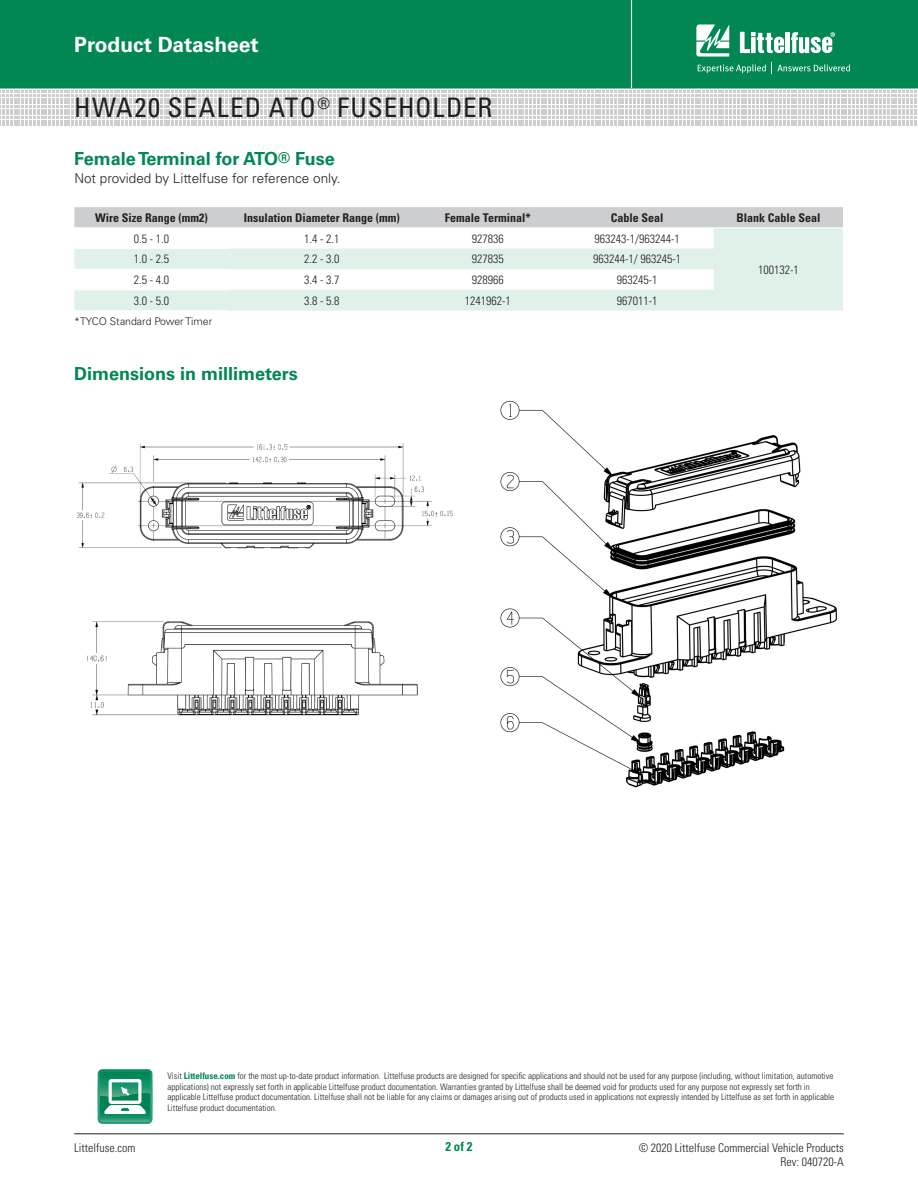
<style>
.page{position:relative;width:918px;height:1188px;background:#fff}
.page>*{position:absolute;margin:0;border:0;box-sizing:border-box;transform-origin:0 0}
.Head_Large{font:condensed 27px "Univers LT Std";letter-spacing:.04em;color:#231f20}
.t1{font:700 21px "Univers LT Std";color:#fff}
.Green_Subheads{font:700 18px "Univers LT Std";color:#008752}
.Body_text{font:300 13.5px "Univers LT Std";color:#231f20}
.t2{font:700 condensed 12.75px "Univers LT Std";color:#008751}
.t3{font:300 condensed 12px/13.5px "Univers LT Std";color:#231f20;text-align:right}
.t4{font:700 condensed 12px "Univers LT Std";color:#231f20}
.Body_text-2{font:300 10.5px "Univers LT Std";color:#231f20}
.t5{font:300 condensed 9px/10.8px "Univers LT Std";color:#231f20}
.s1{font-size:15px}
.s2{font-weight:700;color:#008752}
</style>
<div class="page">
<div style="left:0;top:0;width:918px;height:88px;background:#008752"></div>
<hr style="left:631px;top:0;width:1px;height:88px;background:#fff">
<hr style="left:74px;top:1134px;width:770px;height:1px;background:#231f20">
<svg style="left:0;top:91px;width:917px;height:35px"></svg>
<svg style="left:696px;top:24px;width:33px;height:33px"></svg>
<hr style="left:786px;top:32px;width:4px;height:21px;background:#fff">
<svg style="left:791px;top:32px;width:44px;height:21px"></svg>
<svg style="left:740px;top:32px;width:44px;height:21px"></svg>
<svg style="left:698px;top:64px;width:68px;height:9px"></svg>
<svg style="left:772px;top:63px;width:78px;height:11px"></svg>
<img style="left:76px;top:443px;width:377px;height:106px">
<img style="left:87px;top:621px;width:331px;height:95px">
<svg style="left:98px;top:1069px;width:54px;height:55px"></svg>
<img style="left:500px;top:400px;width:338px;height:388px">
<div style="left:74px;top:207px;width:769px;height:20px;background:#cdced0"></div>
<svg style="left:74px;top:228px;width:769px;height:83px;fill:#e0f1ea"></svg>
<hr style="left:74px;top:248px;width:154px;height:1px;background:#fff">
<hr style="left:74px;top:269px;width:154px;height:1px;background:#fff">
<hr style="left:74px;top:290px;width:154px;height:1px;background:#fff">
<hr style="left:74px;top:310px;width:154px;height:1px;background:#fff">
<h2 class="t1" style="left:74px;top:32px;width:186px">Product Datasheet</h2>
<p class="Head_Large" style="left:74px;top:91px;width:420px">HWA20 SEALED ATO<sup>®</sup> FUSEHOLDER</p>
<p class="Green_Subheads" style="left:74px;top:148px;width:262px">Female Terminal for ATO<span class="s1">®</span> Fuse</p>
<p class="Body_text" style="left:74px;top:170px;width:268px">Not provided by Littelfuse for reference only.</p>
<p class="t4" style="left:95px;top:210px;width:114px">Wire Size Range (mm2)</p>
<p class="t4" style="left:244px;top:210px;width:158px">Insulation Diameter Range (mm)</p>
<p class="t4" style="left:445px;top:210px;width:87px">Female Terminal*</p>
<p class="t4" style="left:611px;top:210px;width:54px">Cable Seal</p>
<p class="t4" style="left:736px;top:210px;width:86px">Blank Cable Seal</p>
<p class="t3" style="left:134px;top:232px;width:37px">0.5 - 1.0</p>
<p class="t3" style="left:304px;top:232px;width:37px">1.4 - 2.1</p>
<p class="t3" style="left:472px;top:232px;width:33px">927836</p>
<p class="t3" style="left:595px;top:232px;width:87px">963243-1/963244-1</p>
<p class="t3" style="left:758px;top:263px;width:42px">100132-1</p>
<p class="t3" style="left:134px;top:252px;width:37px">1.0 - 2.5</p>
<p class="t3" style="left:304px;top:252px;width:37px">2.2 - 3.0</p>
<p class="t3" style="left:472px;top:252px;width:33px">927835</p>
<p class="t3" style="left:593px;top:252px;width:89px">963244-1/ 963245-1</p>
<p class="t3" style="left:134px;top:273px;width:37px">2.5 - 4.0</p>
<p class="t3" style="left:304px;top:273px;width:37px">3.4 - 3.7</p>
<p class="t3" style="left:472px;top:273px;width:33px">928966</p>
<p class="t3" style="left:617px;top:273px;width:42px">963245-1</p>
<p class="t3" style="left:134px;top:294px;width:37px">3.0 - 5.0</p>
<p class="t3" style="left:304px;top:294px;width:37px">3.8 - 5.8</p>
<p class="t3" style="left:465px;top:294px;width:47px">1241962-1</p>
<p class="t3" style="left:617px;top:294px;width:42px">967011-1</p>
<p class="Body_text-2" style="left:74px;top:315px;width:140px">*TYCO Standard Power Timer</p>
<p class="Green_Subheads" style="left:74px;top:363px;width:225px">Dimensions in millimeters</p>
<p class="t5" style="left:167px;top:1070px;width:668px">Visit <span class="s2">Littelfuse.com</span> for the most up-to-date product information. Littelfuse products are designed for specific applications and should not be used for any purpose (including, without limitation, automotive applications) not expressly set forth in applicable Littelfuse product documentation. Warranties granted by Littelfuse shall be deemed void for products used for any purpose not expressly set forth in applicable Littelfuse product documentation. Littelfuse shall not be liable for any claims or damages arising out of products used in applications not expressly intended by Littelfuse as set forth in applicable Littelfuse product documentation.</p>
<h3 class="t3" style="left:74px;top:1141px;width:63px">Littelfuse.com</h3>
<h3 class="t2" style="left:445px;top:1139px;width:29px">2 of 2</h3>
<h3 class="t3" style="left:639px;top:1141px;width:207px">© 2020 Littelfuse Commercial Vehicle Products<br>Rev: 040720-A</h3>
</div>
